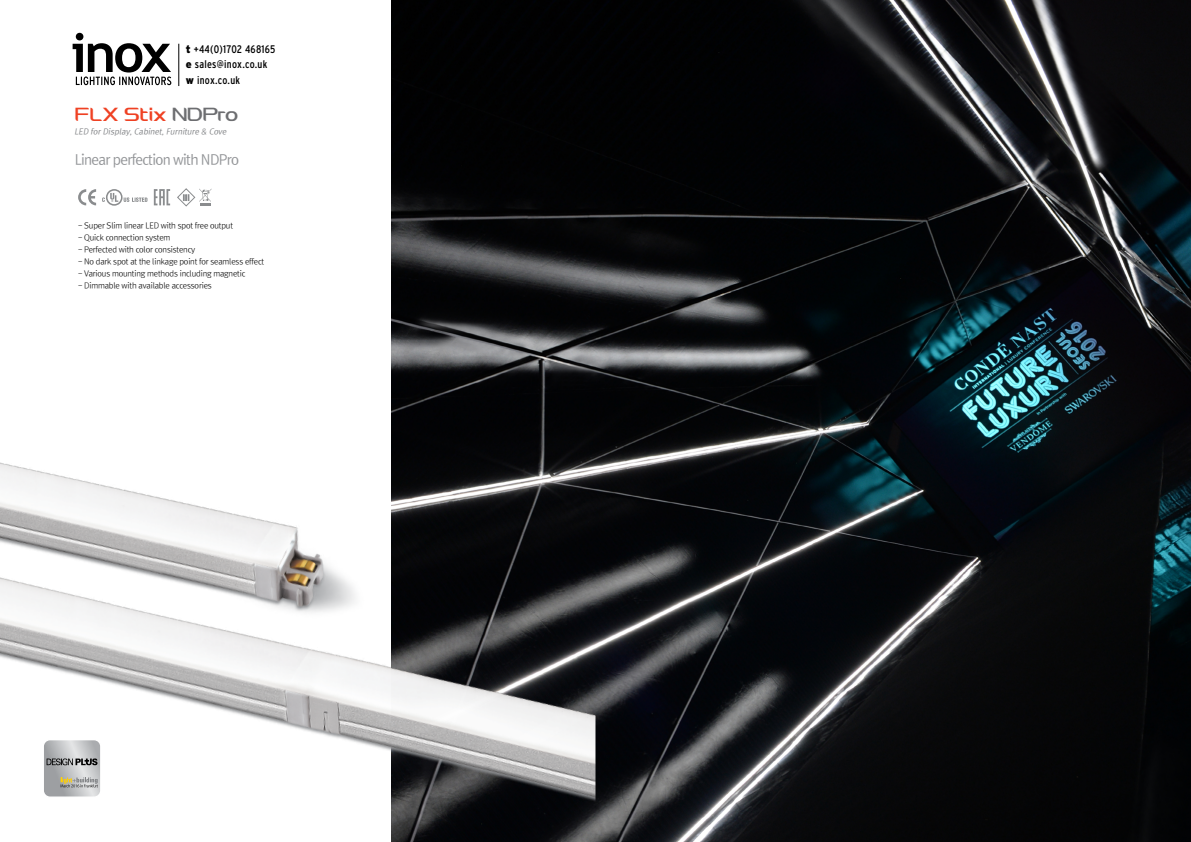
<style>
.page{position:relative;width:1191px;height:842px;background:#fff}
.page>*{position:absolute;margin:0;border:0;box-sizing:border-box;transform-origin:0 0}
.t1{font:20px "HH Feelux 2.0";color:#ef4123}
.t2{font:14px "Rix Go M";letter-spacing:-.05em;color:#939598}
.t3{font:condensed 11px/15.8px "Interstate";letter-spacing:.025em;color:#000}
.t4{font:8px "Rix Go L";letter-spacing:-.025em;color:#000}
.t5{font:italic 8px "Rix Go M";color:#808285}
.s1{font-weight:900;font-stretch:normal}
.s2{color:#6d6e71}
</style>
<div class="page">
<img style="left:391px;top:0;width:800px;height:842px">
<img style="left:0;top:362px;width:595px;height:480px">
<div style="left:43px;top:739px;width:59px;height:59px;border:1px solid #fff;border-radius:7px"></div>
<svg style="left:43px;top:740px;width:58px;height:57px;background:#b4b5b5"></svg>
<svg style="left:78px;top:189px;width:18px;height:16px"></svg>
<svg style="left:177px;top:188px;width:35px;height:19px"></svg>
<svg style="left:102px;top:189px;width:45px;height:17px"></svg>
<svg style="left:154px;top:189px;width:16px;height:16px"></svg>
<svg style="left:73px;top:33px;width:98px;height:52px"></svg>
<hr style="left:178px;top:44px;width:1px;height:42px;background:#000">
<h3 class="t3" style="left:186px;top:41px;width:91px"><span class="s1">t</span> +44(0)1702 468165 <span class="s1">e</span> sales@inox.co.uk <span class="s1">w</span> inox.co.uk</h3>
<h1 class="t1" style="left:75px;top:104px;width:165px">FLX Stix <span class="s2">NDPro</span></h1>
<p class="t5" style="left:74px;top:126px;width:155px">LED forDisplay,Cabinet,Furniture &amp; Cove</p>
<h2 class="t2" style="left:75px;top:152px;width:166px">Linear perfection with NDPro</h2>
<p class="t4" style="left:78px;top:221px;width:156px">- Super Slim linear LED with spot free output</p>
<p class="t4" style="left:78px;top:233px;width:94px">- Quick connection system</p>
<p class="t4" style="left:78px;top:245px;width:119px">- Perfected with color consistency</p>
<p class="t4" style="left:78px;top:257px;width:188px">- No dark spot at the linkage point for seamless effect</p>
<p class="t4" style="left:78px;top:269px;width:169px">- Various mounting methods including magnetic</p>
<p class="t4" style="left:78px;top:281px;width:135px">- Dimmable with available accessories</p>
</div>
